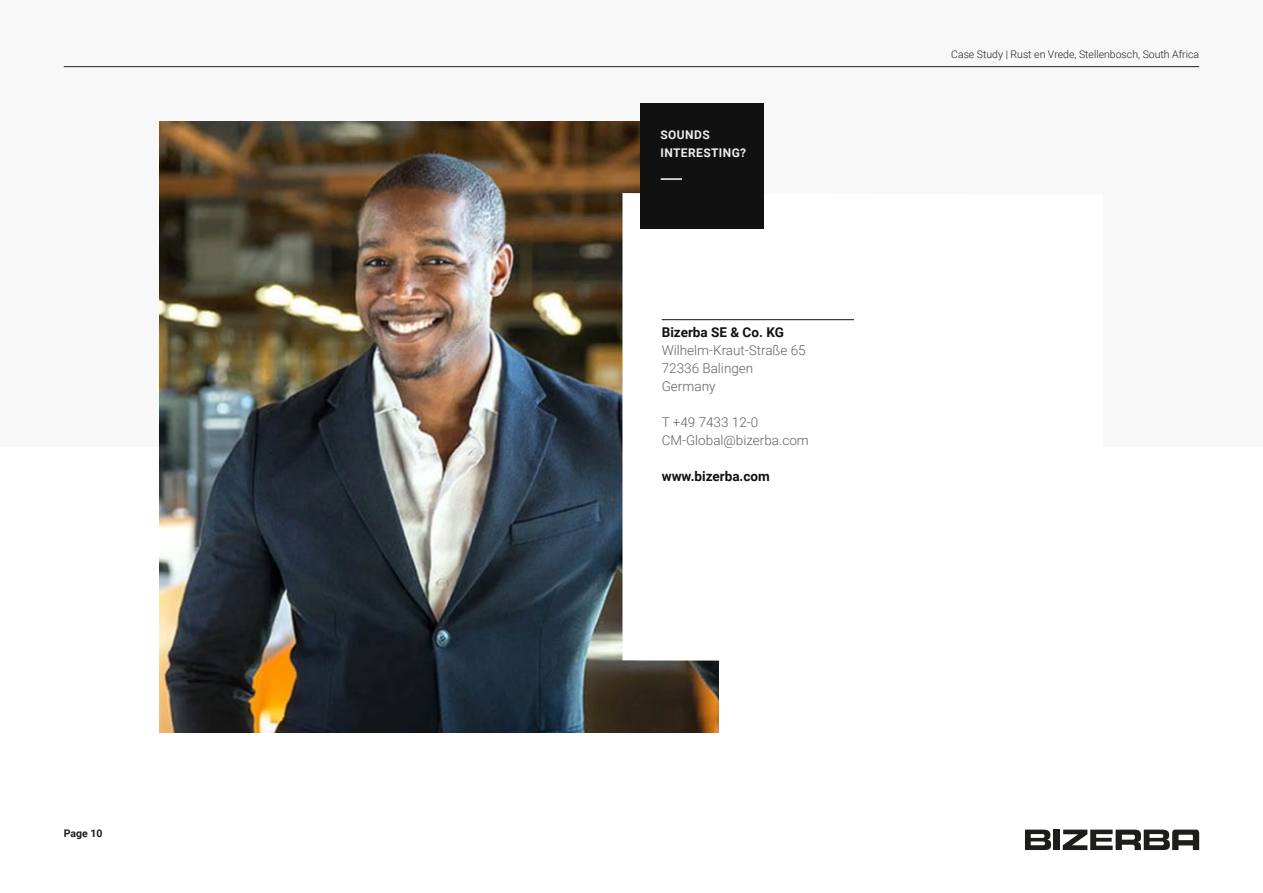
<style>
.page{position:relative;width:1263px;height:893px;background:#fff}
.page>*{position:absolute;margin:0;border:0;box-sizing:border-box;transform-origin:0 0}
.Adresse___Absatzlinie{font:300 13.5px/18px "Roboto";color:#616161}
.Adresse___Absatzlinie-2{font:700 13.5px "Roboto";color:#111}
.Kicker__Kategorie{font:700 12px/18px "Roboto";letter-spacing:.035em;color:#eeeded}
.t1{font:300 10.5px "Roboto";color:#1d1d1b}
.t2{font:700 10.5px "Roboto";color:#1d1d1b}
.s1{font-weight:700;color:#111}
</style>
<div class="page">
<div style="left:0;top:0;width:1263px;height:446px;background:#f8f8f8"></div>
<img style="left:160px;top:121px;width:559px;height:612px">
<svg style="left:622px;top:193px;width:232px;height:469px"></svg>
<div style="left:640px;top:103px;width:124px;height:126px;background:#111"></div>
<hr style="left:662px;top:319px;width:192px;height:1px;background:#111">
<hr style="left:661px;top:178px;width:21px;height:2px;background:#fff">
<svg style="left:1063px;top:830px;width:136px;height:20px"></svg>
<div style="left:1053px;top:830px;width:7px;height:20px;background:#1d1d1b"></div>
<svg style="left:1025px;top:830px;width:26px;height:20px"></svg>
<hr style="left:64px;top:66px;width:1135px;height:1px;background:#1d1d1b">
<p class="t2" style="left:64px;top:826px;width:40px">Page 10</p>
<p class="Kicker__Kategorie" style="left:660px;top:125px;width:87px">SOUNDS<br>INTERESTING?</p>
<p class="Adresse___Absatzlinie" style="left:662px;top:323px;width:146px"><span class="s1">Bizerba SE &amp; Co. KG<br></span>Wilhelm-Kraut-Straße 65<br>72336 Balingen<br>Germany</p>
<p class="Adresse___Absatzlinie" style="left:662px;top:413px;width:149px">T +49 7433 12-0<br>CM-Global@bizerba.com</p>
<p class="Adresse___Absatzlinie-2" style="left:662px;top:467px;width:110px">www.bizerba.com</p>
<p class="t1" style="left:951px;top:47px;width:249px">Case Study | Rust en Vrede, Stellenbosch, South Africa</p>
</div>
